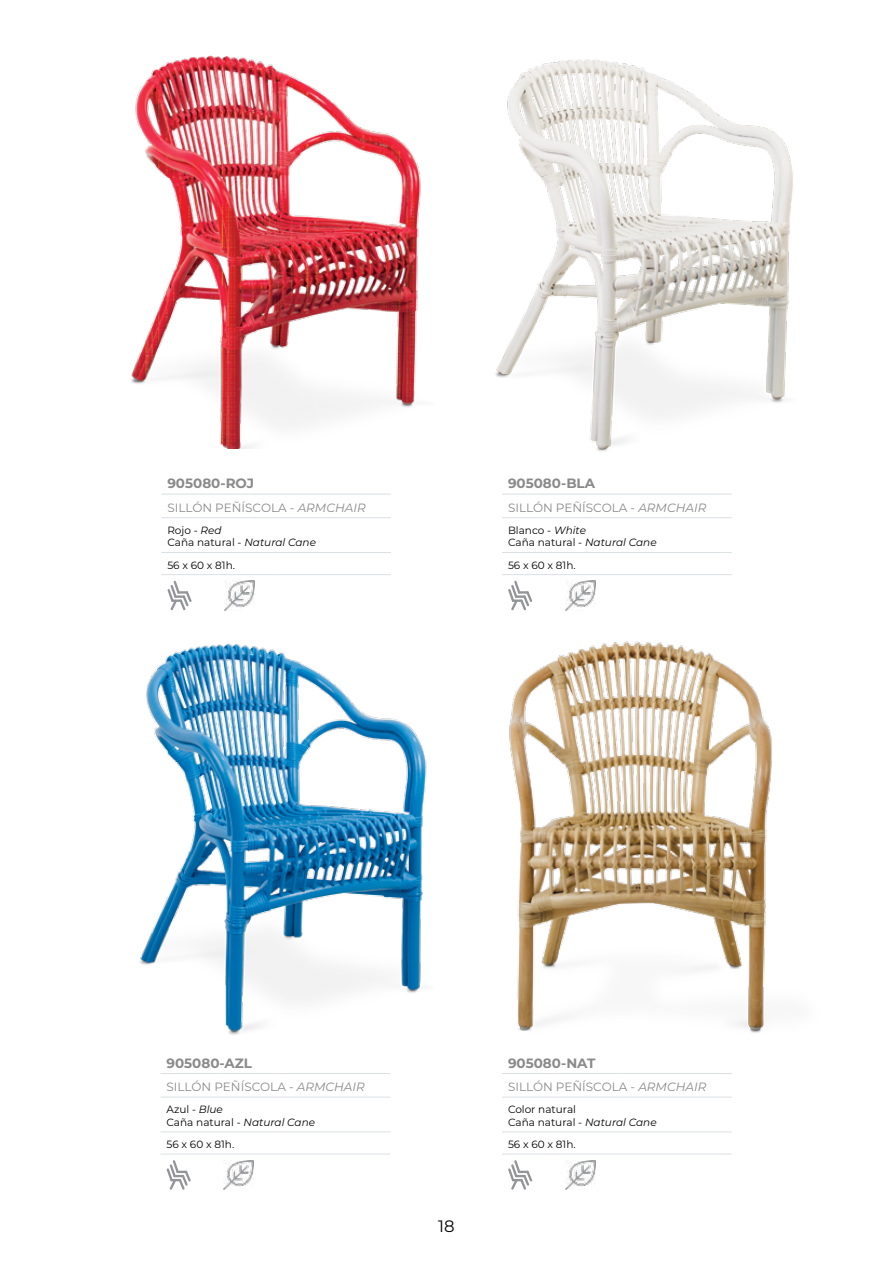
<style>
.page{position:relative;width:893px;height:1263px;background:#fff}
.page>*{position:absolute;margin:0;border:0;box-sizing:border-box;transform-origin:0 0}
.t1{font:16.5px "Montserrat";color:#000}
.t2{font:700 13.5px "Montserrat";color:#8a8a8a}
.t3{font:12px "Montserrat";color:#8a8a8a}
.t4{font:10.5px/12.6px "Montserrat";color:#000}
.s1{font-style:italic}
</style>
<div class="page">
<hr style="left:161px;top:1154px;width:57px;height:1px;background:#dbe0e5">
<hr style="left:218px;top:1154px;width:57px;height:1px;background:#dbe0e5">
<svg style="left:167px;top:1160px;width:24px;height:30px"></svg>
<img style="left:224px;top:1160px;width:30px;height:30px">
<hr style="left:502px;top:494px;width:57px;height:1px;background:#dbe0e5">
<hr style="left:559px;top:494px;width:58px;height:1px;background:#dbe0e5">
<hr style="left:617px;top:494px;width:115px;height:1px;background:#dbe0e5">
<hr style="left:502px;top:517px;width:57px;height:1px;background:#dbe0e5">
<hr style="left:559px;top:517px;width:58px;height:1px;background:#dbe0e5">
<hr style="left:617px;top:517px;width:115px;height:1px;background:#dbe0e5">
<hr style="left:502px;top:552px;width:57px;height:1px;background:#dbe0e5">
<hr style="left:559px;top:552px;width:58px;height:1px;background:#dbe0e5">
<hr style="left:617px;top:552px;width:115px;height:1px;background:#dbe0e5">
<hr style="left:502px;top:574px;width:57px;height:1px;background:#dbe0e5">
<hr style="left:559px;top:574px;width:58px;height:1px;background:#dbe0e5">
<hr style="left:617px;top:574px;width:115px;height:1px;background:#dbe0e5">
<svg style="left:508px;top:581px;width:24px;height:29px"></svg>
<img style="left:565px;top:581px;width:30px;height:29px">
<img style="left:140px;top:643px;width:124px;height:490px">
<hr style="left:161px;top:494px;width:58px;height:1px;background:#dbe0e5">
<hr style="left:219px;top:494px;width:57px;height:1px;background:#dbe0e5">
<hr style="left:276px;top:494px;width:115px;height:1px;background:#dbe0e5">
<hr style="left:161px;top:517px;width:58px;height:1px;background:#dbe0e5">
<hr style="left:219px;top:517px;width:57px;height:1px;background:#dbe0e5">
<hr style="left:276px;top:517px;width:115px;height:1px;background:#dbe0e5">
<hr style="left:161px;top:552px;width:58px;height:1px;background:#dbe0e5">
<hr style="left:219px;top:552px;width:57px;height:1px;background:#dbe0e5">
<hr style="left:276px;top:552px;width:115px;height:1px;background:#dbe0e5">
<hr style="left:161px;top:574px;width:58px;height:1px;background:#dbe0e5">
<hr style="left:219px;top:574px;width:57px;height:1px;background:#dbe0e5">
<hr style="left:276px;top:574px;width:115px;height:1px;background:#dbe0e5">
<svg style="left:167px;top:581px;width:25px;height:29px"></svg>
<img style="left:225px;top:581px;width:30px;height:29px">
<img style="left:495px;top:59px;width:298px;height:393px">
<img style="left:131px;top:55px;width:290px;height:394px">
<img style="left:264px;top:610px;width:508px;height:571px">
<hr style="left:502px;top:1073px;width:57px;height:1px;background:#dbe0e5">
<hr style="left:559px;top:1073px;width:58px;height:1px;background:#dbe0e5">
<hr style="left:617px;top:1073px;width:115px;height:1px;background:#dbe0e5">
<hr style="left:502px;top:1097px;width:57px;height:1px;background:#dbe0e5">
<hr style="left:559px;top:1097px;width:58px;height:1px;background:#dbe0e5">
<hr style="left:617px;top:1097px;width:115px;height:1px;background:#dbe0e5">
<hr style="left:502px;top:1132px;width:57px;height:1px;background:#dbe0e5">
<hr style="left:559px;top:1132px;width:58px;height:1px;background:#dbe0e5">
<hr style="left:617px;top:1132px;width:115px;height:1px;background:#dbe0e5">
<hr style="left:502px;top:1154px;width:57px;height:1px;background:#dbe0e5">
<hr style="left:559px;top:1154px;width:58px;height:1px;background:#dbe0e5">
<hr style="left:617px;top:1154px;width:115px;height:1px;background:#dbe0e5">
<svg style="left:508px;top:1160px;width:24px;height:30px"></svg>
<img style="left:565px;top:1160px;width:30px;height:30px">
<p class="t2" style="left:167px;top:473px;width:88px">905080-ROJ</p>
<p class="t3" style="left:167px;top:499px;width:200px">SILLÓN PEÑÍSCOLA - <span class="s1">ARMCHAIR</span></p>
<p class="t4" style="left:167px;top:523px;width:150px">Rojo - <span class="s1">Red<br></span>Caña natural - <span class="s1">Natural Cane</span></p>
<p class="t4" style="left:167px;top:558px;width:69px">56 x 60 x 81h.</p>
<p class="t2" style="left:508px;top:473px;width:89px">905080-BLA</p>
<p class="t3" style="left:508px;top:499px;width:200px">SILLÓN PEÑÍSCOLA - <span class="s1">ARMCHAIR</span></p>
<p class="t4" style="left:508px;top:523px;width:150px">Blanco - <span class="s1">White<br></span>Caña natural - <span class="s1">Natural Cane</span></p>
<p class="t4" style="left:508px;top:558px;width:69px">56 x 60 x 81h.</p>
<p class="t2" style="left:167px;top:1053px;width:87px">905080-AZL</p>
<p class="t3" style="left:167px;top:1078px;width:200px">SILLÓN PEÑÍSCOLA - <span class="s1">ARMCHAIR</span></p>
<p class="t4" style="left:167px;top:1103px;width:150px">Azul - <span class="s1">Blue<br></span>Caña natural - <span class="s1">Natural Cane</span></p>
<p class="t4" style="left:167px;top:1138px;width:69px">56 x 60 x 81h.</p>
<h1 class="t1" style="left:438px;top:1215px;width:18px">18</h1>
<p class="t2" style="left:508px;top:1053px;width:89px">905080-NAT</p>
<p class="t3" style="left:508px;top:1078px;width:200px">SILLÓN PEÑÍSCOLA - <span class="s1">ARMCHAIR</span></p>
<p class="t4" style="left:508px;top:1103px;width:150px">Color natural<br>Caña natural - <span class="s1">Natural Cane</span></p>
<p class="t4" style="left:508px;top:1138px;width:69px">56 x 60 x 81h.</p>
</div>
